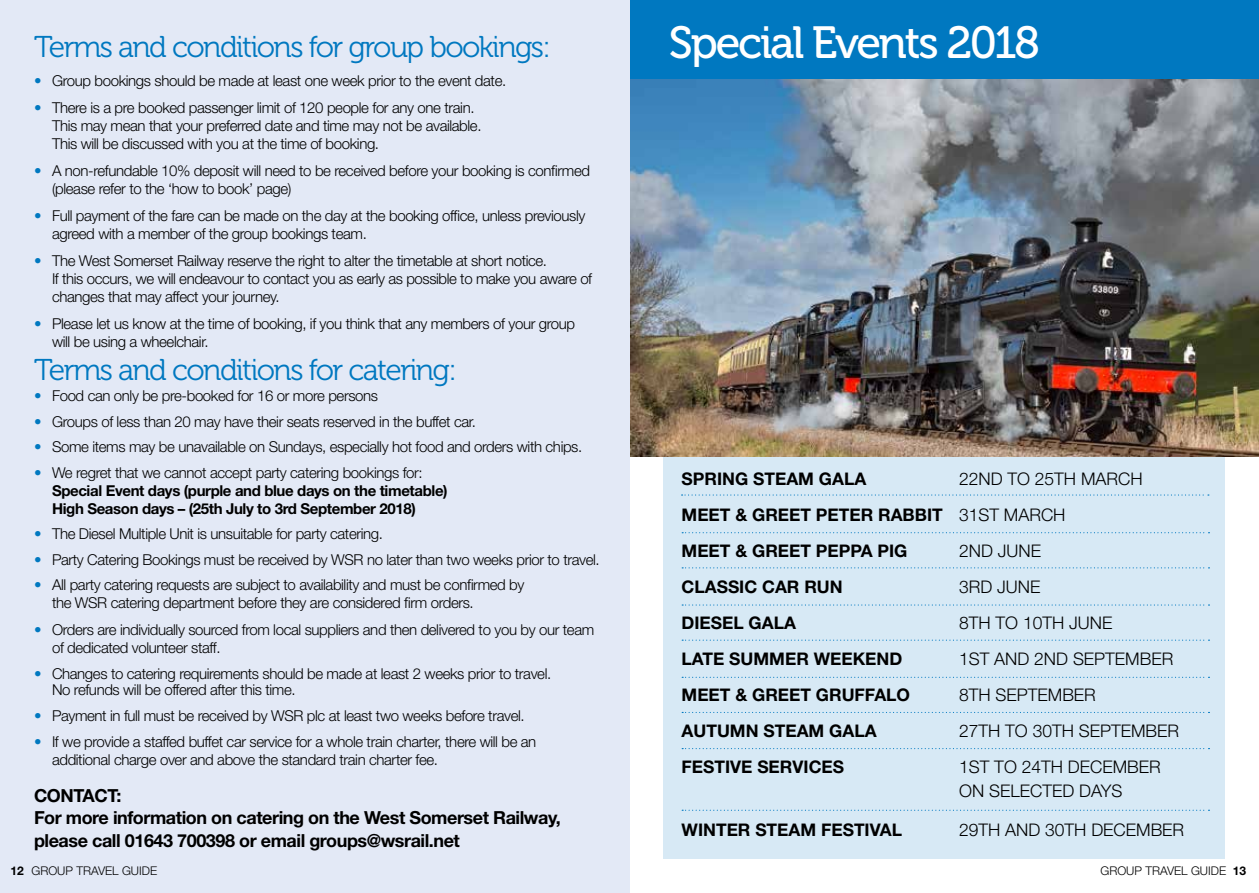
<style>
.page{position:relative;width:1259px;height:893px;background:#fff}
.page>*{position:absolute;margin:0;border:0;box-sizing:border-box;transform-origin:0 0}
.t1{font:45px "Museo 500";letter-spacing:-.05em;color:#fff}
.t2{font:30px "Museo 300";letter-spacing:-.05em;color:#0078c0}
.t3{font:700 18px/22.5px "Helvetica Neue LT Std";letter-spacing:-.025em;color:#000}
.t4{font:700 17.4px/36px "Helvetica Neue LT Std";color:#000}
.t5{font:300 17.4px/24px "Helvetica Neue LT Std";color:#000}
.t6{font:300 15px/18px "Helvetica Neue LT Std";letter-spacing:-.025em;color:#000}
.t7{font:700 15px/18px "Helvetica Neue LT Std";letter-spacing:-.025em;color:#000}
.t8{font:300 12px "Helvetica Neue LT Std";color:#000}
.s1{color:#0078c0}
.s2{font-weight:300;color:#0078c0}
.s3{font-weight:300}
.s4{font-weight:700}
</style>
<div class="page">
<div style="left:663px;top:313px;width:562px;height:546px;background:#d7e9f5"></div>
<img style="left:629px;top:79px;width:630px;height:377px">
<div style="left:629px;top:0;width:630px;height:79px;background:#0078c0"></div>
<div style="left:0;top:0;width:629px;height:893px;background:#e3e9f6"></div>
<svg style="left:681px;top:494px;width:528px;height:2px"></svg>
<svg style="left:682px;top:532px;width:527px;height:1px"></svg>
<svg style="left:682px;top:567px;width:527px;height:1px"></svg>
<svg style="left:682px;top:604px;width:527px;height:2px"></svg>
<svg style="left:682px;top:640px;width:527px;height:1px"></svg>
<svg style="left:682px;top:677px;width:527px;height:1px"></svg>
<svg style="left:682px;top:712px;width:527px;height:1px"></svg>
<svg style="left:682px;top:748px;width:527px;height:1px"></svg>
<svg style="left:682px;top:810px;width:527px;height:1px"></svg>
<h2 class="t2" style="left:34px;top:30px;width:518px">Terms and conditions for group bookings:</h2>
<p class="t6" style="left:34px;top:71px;width:474px"><span class="s1">•</span> Group bookings should be made at least one week prior to the event date.</p>
<p class="t6" style="left:52px;top:98px;width:431px;text-indent:-18px"><span class="s1">•</span> There is a pre booked passenger limit of 120 people for any one train.<br>This may mean that your preferred date and time may not be available.<br>This will be discussed with you at the time of booking.</p>
<p class="t6" style="left:52px;top:161px;width:539px;text-indent:-18px"><span class="s1">•</span> A non-refundable 10% deposit will need to be received before your booking is confirmed (please refer to the ‘how to book’ page)</p>
<p class="t6" style="left:52px;top:206px;width:535px;text-indent:-18px"><span class="s1">•</span> Full payment of the fare can be made on the day at the booking office, unless previously agreed with a member of the group bookings team.</p>
<p class="t6" style="left:52px;top:251px;width:541px;text-indent:-18px"><span class="s1">•</span> The West Somerset Railway reserve the right to alter the timetable at short notice.<br>If this occurs, we will endeavour to contact you as early as possible to make you aware of changes that may affect your journey.</p>
<p class="t6" style="left:52px;top:314px;width:524px;text-indent:-18px"><span class="s1">•</span> Please let us know at the time of booking, if you think that any members of your group will be using a wheelchair.</p>
<h2 class="t2" style="left:34px;top:354px;width:424px">Terms and conditions for catering:</h2>
<p class="t6" style="left:34px;top:387px;width:345px"><span class="s1">•</span> Food can only be pre-booked for 16 or more persons</p>
<p class="t6" style="left:34px;top:412px;width:443px"><span class="s1">•</span> Groups of less than 20 may have their seats reserved in the buffet car.</p>
<p class="t6" style="left:34px;top:438px;width:550px"><span class="s1">•</span> Some items may be unavailable on Sundays, especially hot food and orders with chips.</p>
<p class="t7" style="left:52px;top:463px;width:397px;text-indent:-18px"><span class="s2">•</span> <span class="s3">We regret that we cannot accept party catering bookings for:<br></span>Special Event days (purple and blue days on the timetable)<br>High Season days – (25th July to 3rd September 2018)</p>
<p class="t6" style="left:34px;top:525px;width:350px"><span class="s1">•</span> The Diesel Multiple Unit is unsuitable for party catering.</p>
<p class="t6" style="left:34px;top:550px;width:567px"><span class="s1">•</span> Party Catering Bookings must be received by WSR no later than two weeks prior to travel.</p>
<p class="t6" style="left:52px;top:576px;width:474px;text-indent:-18px"><span class="s1">•</span> All party catering requests are subject to availability and must be confirmed by the WSR catering department before they are considered firm orders.</p>
<p class="t6" style="left:52px;top:621px;width:544px;text-indent:-18px"><span class="s1">•</span> Orders are individually sourced from local suppliers and then delivered to you by our team of dedicated volunteer staff.</p>
<p class="t6" style="left:52px;top:665px;width:501px;line-height:16.5px;text-indent:-18px"><span class="s1">•</span> Changes to catering requirements should be made at least 2 weeks prior to travel.<br>No refunds will be offered after this time.</p>
<p class="t6" style="left:34px;top:706px;width:492px"><span class="s1">•</span> Payment in full must be received by WSR plc at least two weeks before travel.</p>
<p class="t6" style="left:52px;top:732px;width:486px;text-indent:-18px"><span class="s1">•</span> If we provide a staffed buffet car service for a whole train charter, there will be an additional charge over and above the standard train charter fee.</p>
<p class="t3" style="left:34px;top:783px;width:528px">CONTACT:<br>For more information on catering on the West Somerset Railway, please call 01643 700398 or email groups@wsrail.net</p>
<h1 class="t1" style="left:669px;top:18px;width:373px">Special Events 2018</h1>
<p class="t4" style="left:681px;top:461px;width:186px">SPRING STEAM GALA</p>
<p class="t4" style="left:681px;top:461px;width:462px;text-indent:277px"><span class="s3">22ND TO 25TH MARCH<br></span>MEET &amp; GREET PETER RABBIT <span class="s3">31ST MARCH<br></span>MEET &amp; GREET PEPPA PIG</p>
<p class="t5" style="left:959px;top:539px;width:83px">2ND JUNE</p>
<p class="t4" style="left:681px;top:569px;width:163px">CLASSIC CAR RUN</p>
<p class="t5" style="left:959px;top:575px;width:83px">3RD JUNE</p>
<p class="t4" style="left:681px;top:605px;width:116px">DIESEL GALA</p>
<p class="t5" style="left:959px;top:611px;width:155px">8TH TO 10TH JUNE</p>
<p class="t4" style="left:681px;top:641px;width:222px">LATE SUMMER WEEKEND</p>
<p class="t5" style="left:959px;top:647px;width:216px">1ST AND 2ND SEPTEMBER</p>
<p class="t4" style="left:681px;top:677px;width:230px">MEET &amp; GREET GRUFFALO</p>
<p class="t5" style="left:959px;top:683px;width:138px">8TH SEPTEMBER</p>
<p class="t4" style="left:681px;top:713px;width:196px">AUTUMN STEAM GALA</p>
<p class="t5" style="left:959px;top:719px;width:221px">27TH TO 30TH SEPTEMBER</p>
<p class="t4" style="left:681px;top:749px;width:164px">FESTIVE SERVICES</p>
<p class="t5" style="left:959px;top:755px;width:203px">1ST TO 24TH DECEMBER<br>ON SELECTED DAYS</p>
<p class="t4" style="left:681px;top:811px;width:222px">WINTER STEAM FESTIVAL</p>
<p class="t5" style="left:959px;top:818px;width:227px">29TH AND 30TH DECEMBER</p>
<p class="t8" style="left:10px;top:863px;width:148px"><span class="s4">12</span> GROUP TRAVEL GUIDE</p>
<p class="t8" style="left:1100px;top:863px;width:147px">GROUP TRAVEL GUIDE <span class="s4">13</span></p>
</div>
